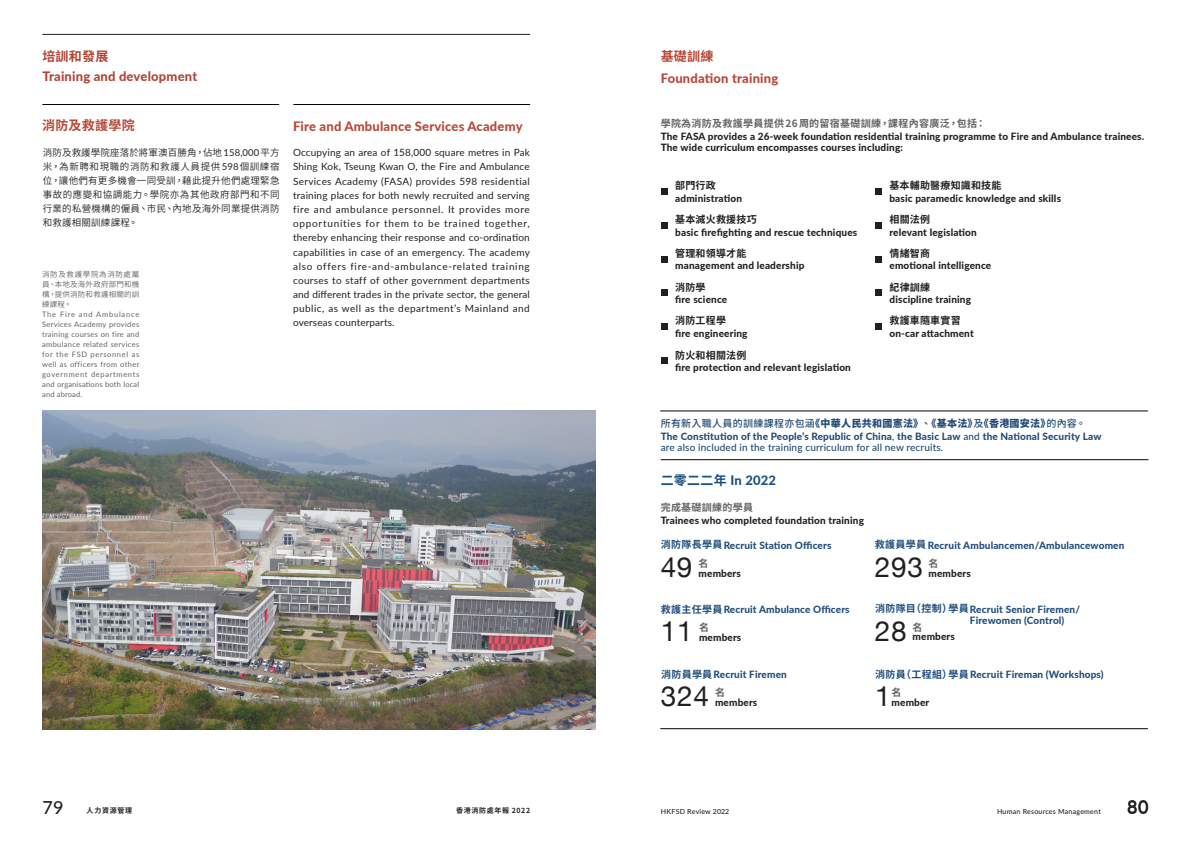
<style>
.page{position:relative;width:1191px;height:842px;background:#fff}
.page>*{position:absolute;margin:0;border:0;box-sizing:border-box;transform-origin:0 0}
.number_L{font:28px "Helvetica Neue";letter-spacing:.025em;color:#231f20}
.t1{font:500 18px "Lato";color:#231f20}
.eng_subhead{font:800 13px "Lato";letter-spacing:.015em;color:#b84736}
.eng_subhead-2{font:800 13px "Lato";letter-spacing:.015em;color:#af4536}
.chi_subhead{font:700 13px "Source Han Sans TW";letter-spacing:.02em;color:#b84736}
.chi_subhead-2{font:800 13px "Lato";letter-spacing:.015em;color:#1b507f}
.chi_subhead-3{font:700 13px "Source Han Sans TW";letter-spacing:.02em;color:#af4536}
.eng_body{font:10px/14.2px "Lato";letter-spacing:.045em;color:#231f20;text-align:justify}
.eng_subhead-3{font:800 10px/11px "Lato";letter-spacing:.015em;color:#231f20}
.chi_sans{font:800 10px "Lato";letter-spacing:.015em;color:#1e4d7b}
.eng_subhead-4{font:800 10px/11px "Lato";letter-spacing:.015em;color:#224a75}
.chi_subhead-4{font:700 10px "Source Han Sans TW";letter-spacing:.02em;color:#231f20}
.eng_subhead-5{font:800 10px/11px "Lato";letter-spacing:.015em;color:#1e4d7b}
.chi_sans-2{font:700 10px "Source Han Sans TW";letter-spacing:.03em;color:#636366}
.chi_sans-3{font:800 10px "Source Han Sans TW";letter-spacing:.03em;color:#224a75}
.chi_body{font:9.5px/14.2px "Source Han Sans TW";letter-spacing:.025em;color:#231f20;text-align:justify}
.t2{font:7.5px/9.9px "Lato";letter-spacing:.02em;color:#636366;text-align:justify}
.t3{font:7.5px/9.9px "Source Han Sans TW";letter-spacing:.025em;color:#636366;text-align:justify}
.t4{font:500 7px "Lato";letter-spacing:.035em;color:#231f20}
.t5{font:700 7px "Source Han Sans TW";letter-spacing:.1em;color:#231f20}
.s1{font-family:"Lato"}
.s2{font-weight:500}
.s3{font-family:"Source Han Sans TW";font-weight:700}
</style>
<div class="page">
<img style="left:43px;top:411px;width:552px;height:318px">
<hr style="left:42px;top:34px;width:488px;height:1px;background:#231f20">
<hr style="left:42px;top:104px;width:237px;height:1px;background:#080302">
<hr style="left:293px;top:104px;width:237px;height:1px;background:#080302">
<hr style="left:661px;top:459px;width:487px;height:1px;background:#080302">
<hr style="left:660px;top:728px;width:487px;height:1px;background:#080302">
<div style="left:660px;top:188px;width:7px;height:7px;background:#231f20"></div>
<div style="left:660px;top:222px;width:7px;height:7px;background:#231f20"></div>
<div style="left:660px;top:256px;width:7px;height:6px;background:#231f20"></div>
<div style="left:660px;top:289px;width:7px;height:7px;background:#231f20"></div>
<div style="left:660px;top:323px;width:7px;height:7px;background:#231f20"></div>
<div style="left:660px;top:357px;width:7px;height:7px;background:#231f20"></div>
<div style="left:875px;top:188px;width:7px;height:7px;background:#231f20"></div>
<div style="left:875px;top:222px;width:7px;height:7px;background:#231f20"></div>
<div style="left:875px;top:256px;width:7px;height:6px;background:#231f20"></div>
<div style="left:875px;top:289px;width:7px;height:7px;background:#231f20"></div>
<div style="left:875px;top:323px;width:7px;height:7px;background:#231f20"></div>
<hr style="left:660px;top:411px;width:487px;height:1px;background:#080302">
<p class="chi_subhead-3" style="left:42px;top:49px;width:68px">培訓和發展</p>
<p class="eng_subhead-2" style="left:42px;top:67px;width:156px">Training and development</p>
<p class="chi_subhead" style="left:42px;top:118px;width:94px">消防及救護學院</p>
<p class="eng_subhead" style="left:293px;top:116px;width:231px">Fire and Ambulance Services Academy</p>
<p class="chi_body" style="left:43px;top:145px;width:238px">消防及救護學院座落於將軍澳百勝角，佔地<span class="s1">158,000</span>平方米，為新聘和現職的消防和救護人員提供<span class="s1">598</span>個訓練宿位，讓他們有更多機會一同受訓，藉此提升他們處理緊急事故的應變和協調能力。學院亦為其他政府部門和不同行業的私營機構的僱員、市民、內地及海外同業提供消防和救護相關訓練課程。</p>
<p class="eng_body" style="left:293px;top:145px;width:238px">Occupying an area of 158,000 square metres in Pak Shing Kok, Tseung Kwan O, the Fire and Ambulance Services Academy (FASA) provides 598 residential training places for both newly recruited and serving fire and ambulance personnel. It provides more opportunities for them to be trained together, thereby enhancing their response and co-ordination capabilities in case of an emergency. The academy also offers fire-and-ambulance-related training courses to staff of other government departments and different trades in the private sector, the general public, as well as the department’s Mainland and overseas counterparts.</p>
<p class="t3" style="left:42px;top:270px;width:99px">消防及救護學院為消防處屬員、本地及海外政府部門和機構，提供消防和救護相關的訓練課程。</p>
<p class="t2" style="left:42px;top:309px;width:99px">The Fire and Ambulance Services Academy provides training courses on fire and ambulance related services for the FSD personnel as well as officers from other government departments and organisations both local and abroad.</p>
<p class="chi_subhead" style="left:660px;top:49px;width:54px">基礎訓練</p>
<p class="eng_subhead" style="left:660px;top:68px;width:119px">Foundation training</p>
<p class="chi_sans-2" style="left:660px;top:118px;width:327px">學院為消防及救護學員提供 26周的留宿基礎訓練，課程內容廣泛，包括：</p>
<p class="eng_subhead-3" style="left:660px;top:131px;width:485px">The FASA provides a 26-week foundation residential training programme to Fire and Ambulance trainees.<br>The wide curriculum encompasses courses including:</p>
<p class="chi_subhead-4" style="left:675px;top:180px;width:42px">部門行政</p>
<p class="eng_subhead-3" style="left:675px;top:226px;width:183px">basic firefighting and rescue techniques</p>
<p class="eng_subhead-3" style="left:675px;top:192px;width:68px">administration</p>
<p class="chi_subhead-4" style="left:675px;top:214px;width:83px">基本滅火救援技巧</p>
<p class="eng_subhead-3" style="left:675px;top:260px;width:131px">management and leadership</p>
<p class="chi_subhead-4" style="left:675px;top:248px;width:73px">管理和領導才能</p>
<p class="eng_subhead-3" style="left:675px;top:294px;width:54px">fire science</p>
<p class="chi_subhead-4" style="left:675px;top:281px;width:32px">消防學</p>
<p class="eng_subhead-3" style="left:675px;top:327px;width:74px">fire engineering</p>
<p class="chi_subhead-4" style="left:675px;top:315px;width:52px">消防工程學</p>
<p class="eng_subhead-3" style="left:675px;top:362px;width:177px">fire protection and relevant legislation</p>
<p class="chi_subhead-4" style="left:675px;top:349px;width:73px">防火和相關法例</p>
<p class="chi_subhead-4" style="left:889px;top:180px;width:113px">基本輔助醫療知識和技能</p>
<p class="eng_subhead-3" style="left:889px;top:226px;width:89px">relevant legislation</p>
<p class="eng_subhead-3" style="left:889px;top:192px;width:173px">basic paramedic knowledge and skills</p>
<p class="chi_subhead-4" style="left:889px;top:214px;width:42px">相關法例</p>
<p class="eng_subhead-3" style="left:889px;top:260px;width:103px">emotional intelligence</p>
<p class="chi_subhead-4" style="left:889px;top:248px;width:42px">情緒智商</p>
<p class="eng_subhead-3" style="left:889px;top:294px;width:83px">discipline training</p>
<p class="chi_subhead-4" style="left:889px;top:281px;width:42px">紀律訓練</p>
<p class="eng_subhead-3" style="left:889px;top:327px;width:86px">on-car attachment</p>
<p class="chi_subhead-4" style="left:889px;top:315px;width:73px">救護車隨車實習</p>
<p class="chi_sans-3" style="left:660px;top:418px;width:426px"><span class="s2">所有新入職人員的訓練課程亦包涵</span>《中華人民共和國憲法》<span class="s2">、</span>《基本法》<span class="s2">及</span>《香港國安法》<span class="s2">的內容。</span></p>
<p class="eng_subhead-4" style="left:660px;top:430px;width:442px">The Constitution of the People’s Republic of China<span class="s2">,</span> the Basic Law <span class="s2">and</span> the National Security Law <span class="s2">are also included in the training curriculum for all new recruits.</span></p>
<p class="chi_subhead-2" style="left:660px;top:471px;width:117px"><span class="s3">二零二二年</span> In 2022</p>
<p class="chi_sans-2" style="left:660px;top:501px;width:94px">完成基礎訓練的學員</p>
<p class="eng_subhead-3" style="left:660px;top:514px;width:205px">Trainees who completed foundation training</p>
<p class="chi_sans" style="left:661px;top:538px;width:172px"><span class="s3">消防隊長學員</span>Recruit Station Officers</p>
<p class="chi_sans" style="left:875px;top:538px;width:251px"><span class="s3">救護員學員</span> Recruit Ambulancemen/Ambulancewomen</p>
<p class="number_L" style="left:660px;top:547px;width:33px">49</p>
<p class="chi_sans-2" style="left:698px;top:557px;width:11px">名</p>
<p class="eng_subhead-3" style="left:698px;top:567px;width:44px">members</p>
<p class="number_L" style="left:874px;top:547px;width:50px">293</p>
<p class="chi_sans-2" style="left:928px;top:557px;width:11px">名</p>
<p class="eng_subhead-3" style="left:928px;top:567px;width:44px">members</p>
<p class="chi_sans" style="left:661px;top:602px;width:190px"><span class="s3">救護主任學員</span>Recruit Ambulance Officers</p>
<p class="number_L" style="left:661px;top:611px;width:33px">11</p>
<p class="chi_sans-2" style="left:699px;top:622px;width:11px">名</p>
<p class="eng_subhead-3" style="left:699px;top:631px;width:44px">members</p>
<p class="eng_subhead-5" style="left:970px;top:603px;width:112px;text-indent:-95px"><span class="s3">消防隊目（控制）學員</span>Recruit Senior Firemen/<br>Firewomen (Control)</p>
<p class="number_L" style="left:875px;top:610px;width:33px">28</p>
<p class="chi_sans-2" style="left:912px;top:621px;width:11px">名</p>
<p class="eng_subhead-3" style="left:912px;top:631px;width:44px">members</p>
<p class="chi_sans" style="left:661px;top:667px;width:127px"><span class="s3">消防員學員</span>Recruit Firemen</p>
<p class="chi_sans" style="left:875px;top:667px;width:230px"><span class="s3">消防員（工程組）學員</span>Recruit Fireman (Workshops)</p>
<p class="number_L" style="left:661px;top:676px;width:50px">324</p>
<p class="chi_sans-2" style="left:715px;top:687px;width:11px">名</p>
<p class="eng_subhead-3" style="left:715px;top:696px;width:44px">members</p>
<p class="number_L" style="left:875px;top:676px;width:17px">1</p>
<p class="chi_sans-2" style="left:891px;top:687px;width:11px">名</p>
<p class="eng_subhead-3" style="left:891px;top:696px;width:39px">member</p>
<h2 class="t1" style="left:43px;top:794px;width:23px">79</h2>
<p class="t5" style="left:87px;top:806px;width:47px">人力資源管理</p>
<p class="t5" style="left:456px;top:806px;width:76px">香港消防處年報 2022</p>
<p class="t4" style="left:660px;top:806px;width:70px">HKFSD Review 2022</p>
<p class="t4" style="left:997px;top:806px;width:105px">Human Resources Management</p>
<h2 class="t1" style="left:1127px;top:794px;width:23px">80</h2>
</div>
